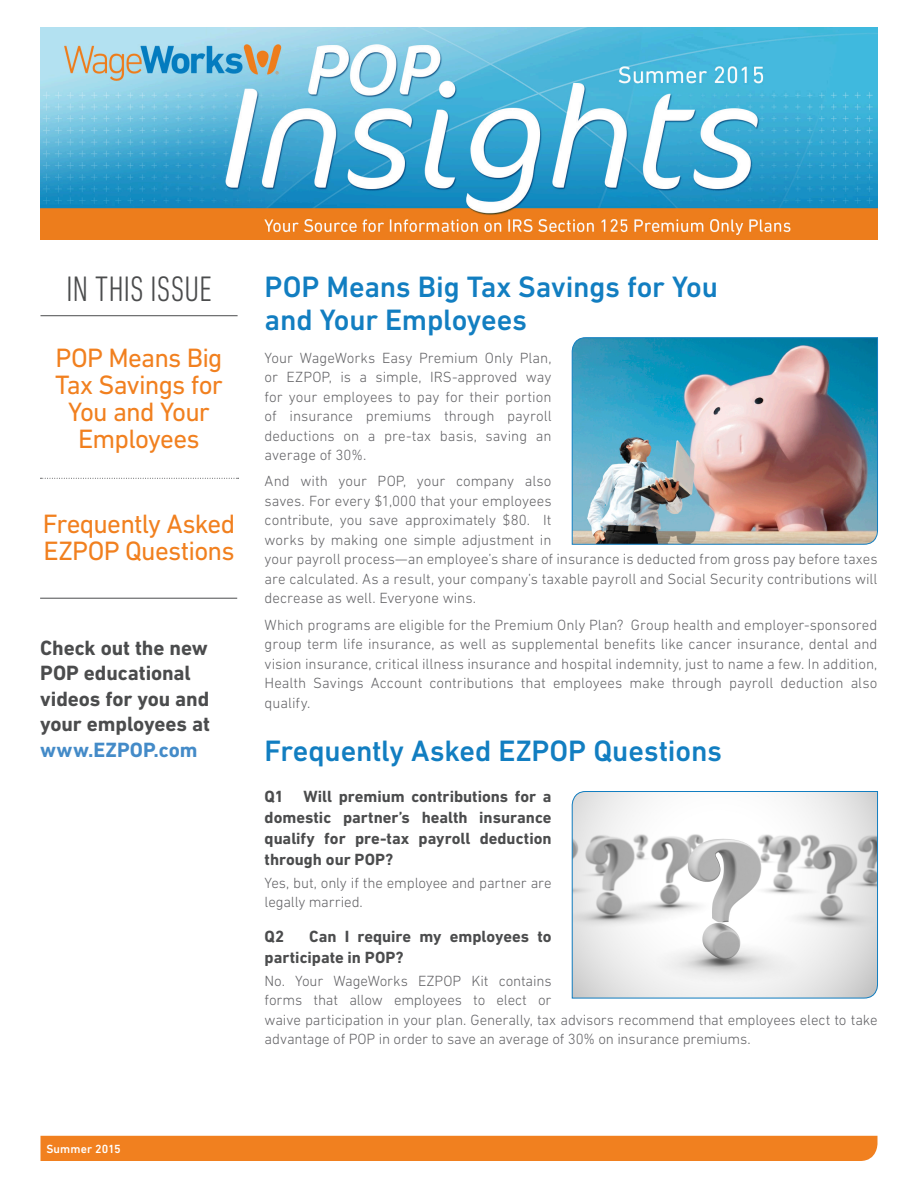
<style>
.page{position:relative;width:918px;height:1188px;background:#fff}
.page>*{position:absolute;margin:0;border:0;box-sizing:border-box;transform-origin:0 0}
.t1{font:300 condensed 36px "DIN Next LT Pro";letter-spacing:-.005em;color:#4b4c4d}
.t2{font:500 30px/33px "DIN Next LT Pro";letter-spacing:-.005em;color:#127ec1}
.t3{font:27px/27px "DIN Next LT Pro";letter-spacing:-.03em;color:#f1801f;text-align:center}
.t4{font:700 21px/25.5px "DIN Next LT Pro";letter-spacing:-.005em;color:#4b4c4d}
.Question{font:700 16.5px/21px "DIN Next LT Pro";color:#4b4c4d;text-align:justify}
.Body_text{font:300 15px/19.5px "DIN Next LT Pro";color:#636366}
.t5{font:500 12px "DIN Next LT Pro";letter-spacing:.01em;color:#fff}
.s1{color:#448bc8}
</style>
<div class="page">
<img style="left:41px;top:27px;width:836px;height:212px">
<svg style="left:572px;top:791px;width:306px;height:208px"></svg>
<img style="left:572px;top:337px;width:306px;height:208px">
<hr style="left:40px;top:315px;width:198px;height:1px;background:#4b4c4d">
<svg style="left:40px;top:478px;width:199px;height:1px"></svg>
<hr style="left:40px;top:598px;width:197px;height:1px;background:#4b4c4d">
<div style="left:40px;top:1136px;width:838px;height:25px;background:#f1801f"></div>
<p class="t1" style="left:66px;top:269px;width:147px">IN THIS ISSUE</p>
<p class="t3" style="left:55px;top:344px;width:169px">POP Means Big<br>Tax Savings for<br>You and Your<br>Employees</p>
<p class="t3" style="left:43px;top:510px;width:194px;text-align:left">Frequently Asked<br>EZPOP Questions</p>
<h2 class="t4" style="left:40px;top:635px;width:171px">Check out the new<br>POP educational videos for you and your employees at <span class="s1">www.EZPOP.com</span></h2>
<h1 class="t2" style="left:265px;top:270px;width:455px">POP Means Big Tax Savings for You and Your Employees</h1>
<p class="Body_text" style="left:265px;top:348px;width:289px;text-align:justify">Your WageWorks Easy Premium Only Plan, or EZPOP, is a simple, IRS-approved way for your employees to pay for their portion of insurance premiums through payroll deductions on a pre-tax basis, saving an average of 30%.</p>
<p class="Body_text" style="left:265px;top:471px;width:614px">And with your POP, your company also<br>saves. For every $1,000 that your employees<br>contribute, you save approximately $80. It<br>works by making one simple adjustment in<br>your payroll process—an employee’s share of insurance is deducted from gross pay before taxes are calculated. As a result, your company’s taxable payroll and Social Security contributions will decrease as well. Everyone wins.</p>
<p class="Body_text" style="left:265px;top:615px;width:614px;text-align:justify">Which programs are eligible for the Premium Only Plan? Group health and employer-sponsored group term life insurance, as well as supplemental benefits like cancer insurance, dental and vision insurance, critical illness insurance and hospital indemnity, just to name a few. In addition, Health Savings Account contributions that employees make through payroll deduction also qualify.</p>
<h1 class="t2" style="left:265px;top:734px;width:459px">Frequently Asked EZPOP Questions</h1>
<p class="Question" style="left:265px;top:786px;width:288px">Q1 Will premium contributions for a domestic partner’s health insurance qualify for pre-tax payroll deduction through our POP?</p>
<p class="Body_text" style="left:265px;top:873px;width:288px">Yes, but, only if the employee and partner are legally married.</p>
<p class="Question" style="left:265px;top:926px;width:21px">Q2</p>
<p class="Question" style="left:265px;top:926px;width:288px;text-indent:44px">Can I require my employees to participate in POP?</p>
<p class="Body_text" style="left:265px;top:971px;width:614px">No. Your WageWorks EZPOP Kit contains<br>forms that allow employees to elect or<br>waive participation in your plan. Generally, tax advisors recommend that employees elect to take advantage of POP in order to save an average of 30% on insurance premiums.</p>
<p class="t5" style="left:46px;top:1142px;width:76px">Summer 2015</p>
</div>
